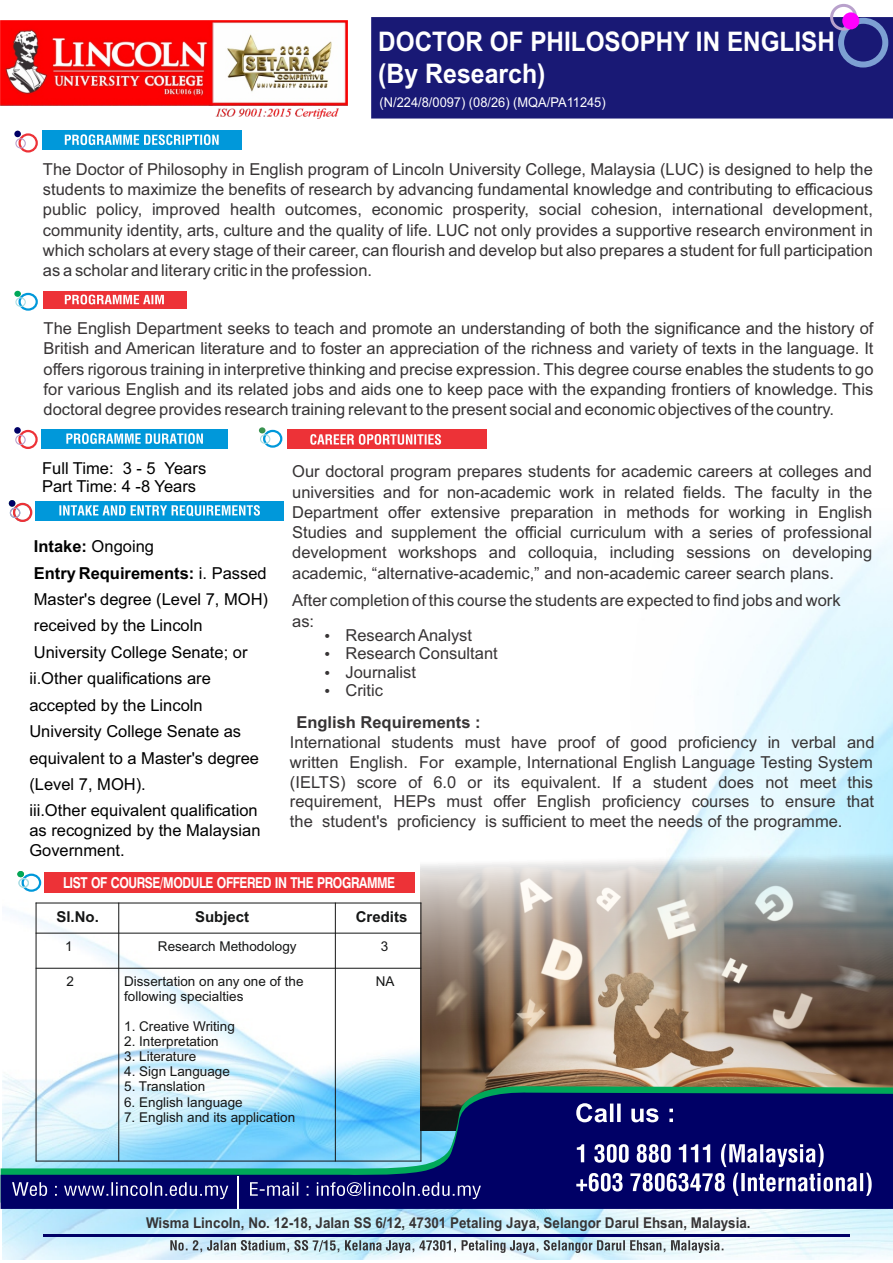
<style>
.page{position:relative;width:893px;height:1263px;background:#fff}
.page>*{position:absolute;margin:0;border:0;box-sizing:border-box;transform-origin:0 0}
.t1{font:700 27px/31.8px "Arial";color:#fff;scale:.9 1}
.t2{font:16.5px/20.2px "Arial";color:#373435;text-align:justify}
.t3{font:16.5px/26.4px "Arial";color:#000}
.t4{font:700 16.5px "Arial";color:#373435}
.t5{font:700 15px "Swiss 721 BT";letter-spacing:-.04em;color:#fff;scale:.81 1}
.t6{font:700 15px "Arial";color:#151616}
.t7{font:700 14.85px "Arial";color:#373435;scale:.9 1}
.t8{font:13.5px/15.1px "Arial";color:#151616}
.t9{font:13.5px "Arial";color:#fff;scale:.95 1}
.s1{font-weight:700}
</style>
<div class="page">
<img style="left:3px;top:508px;width:890px;height:752px">
<img style="left:421px;top:828px;width:472px;height:255px">
<div style="left:371px;top:17px;width:522px;height:101px;background:#191975"></div>
<div style="left:42px;top:131px;width:199px;height:19px;background:#0098da"></div>
<svg style="left:65px;top:134px;width:154px;height:11px"></svg>
<div style="left:43px;top:291px;width:144px;height:18px;background:#ed3237"></div>
<svg style="left:65px;top:295px;width:99px;height:9px"></svg>
<svg style="left:170px;top:1240px;width:553px;height:13px;background:#a8b8be"></svg>
<hr style="left:44px;top:1234px;width:806px;height:2px;background:#006">
<svg style="left:2px;top:1083px;width:891px;height:7px"></svg>
<svg style="left:1px;top:1090px;width:892px;height:119px;background:#4265a1"></svg>
<svg style="left:576px;top:1103px;width:97px;height:19px"></svg>
<svg style="left:576px;top:1144px;width:296px;height:52px"></svg>
<svg style="left:250px;top:1182px;width:231px;height:17px;background:#353585"></svg>
<svg style="left:12px;top:1182px;width:216px;height:17px;background:#343485"></svg>
<hr style="left:237px;top:1175px;width:2px;height:33px;background:#fefefe">
<div style="left:18px;top:293px;width:20px;height:18px;border:2px solid #0098da;border-radius:50%"></div>
<div style="left:15px;top:297px;width:11px;height:10px;border:1px solid #aadee5;border-radius:50%"></div>
<div style="left:14px;top:291px;width:7px;height:6px;background:#00a859;border-radius:50%"></div>
<div style="left:18px;top:133px;width:20px;height:20px;border:2px solid #ed3237;border-radius:50%"></div>
<div style="left:15px;top:138px;width:11px;height:10px;border:1px solid #b9a1cc;border-radius:50%"></div>
<div style="left:14px;top:131px;width:7px;height:6px;background:#006;border-radius:50%"></div>
<div style="left:838px;top:18px;width:50px;height:50px;border:6px solid #7da0d3;border-radius:50%"></div>
<div style="left:830px;top:4px;width:27px;height:27px;border:3px solid #b9a1cc;border-radius:50%"></div>
<div style="left:842px;top:12px;width:17px;height:17px;background:#f0f;border-radius:50%"></div>
<div style="left:41px;top:429px;width:187px;height:20px;background:#0098da"></div>
<svg style="left:66px;top:433px;width:137px;height:11px"></svg>
<div style="left:18px;top:430px;width:20px;height:19px;border:2px solid #ed3237;border-radius:50%"></div>
<div style="left:15px;top:435px;width:11px;height:10px;border:1px solid #b9a1cc;border-radius:50%"></div>
<div style="left:14px;top:427px;width:7px;height:7px;background:#006;border-radius:50%"></div>
<div style="left:288px;top:430px;width:199px;height:19px;background:#ed3237"></div>
<svg style="left:310px;top:434px;width:131px;height:11px"></svg>
<div style="left:263px;top:430px;width:19px;height:18px;border:2px solid #0098da;border-radius:50%"></div>
<div style="left:260px;top:434px;width:10px;height:10px;border:1px solid #aadee5;border-radius:50%"></div>
<svg style="left:259px;top:427px;width:6px;height:6px"></svg>
<div style="left:35px;top:501px;width:249px;height:19px;background:#0098da"></div>
<svg style="left:59px;top:505px;width:201px;height:11px"></svg>
<div style="left:13px;top:503px;width:19px;height:19px;border:2px solid #ed3237;border-radius:50%"></div>
<div style="left:10px;top:508px;width:10px;height:10px;border:1px solid #b9a1cc;border-radius:50%"></div>
<div style="left:9px;top:500px;width:6px;height:7px;background:#006;border-radius:50%"></div>
<div style="left:44px;top:872px;width:371px;height:20px;background:#ed3237"></div>
<div style="left:22px;top:874px;width:19px;height:18px;border:2px solid #0098da;border-radius:50%"></div>
<div style="left:18px;top:878px;width:11px;height:10px;border:1px solid #aadee5;border-radius:50%"></div>
<div style="left:17px;top:871px;width:7px;height:6px;background:#00a859;border-radius:50%"></div>
<img style="left:0;top:20px;width:348px;height:99px">
<hr style="left:36px;top:902px;width:1px;height:259px;background:#151616">
<hr style="left:118px;top:902px;width:1px;height:259px;background:#151616">
<hr style="left:335px;top:902px;width:1px;height:259px;background:#151616">
<hr style="left:420px;top:902px;width:1px;height:259px;background:#151616">
<hr style="left:36px;top:1161px;width:385px;height:1px;background:#151616">
<hr style="left:36px;top:968px;width:385px;height:1px;background:#151616">
<hr style="left:36px;top:933px;width:385px;height:1px;background:#151616">
<hr style="left:36px;top:902px;width:385px;height:1px;background:#151616">
<svg style="left:325px;top:634px;width:4px;height:4px"></svg>
<svg style="left:325px;top:652px;width:4px;height:4px"></svg>
<svg style="left:325px;top:671px;width:4px;height:4px"></svg>
<svg style="left:325px;top:689px;width:4px;height:4px"></svg>
<h1 class="t1" style="left:378px;top:28px;width:509px">DOCTOR OF PHILOSOPHY IN ENGLISH (By Research)</h1>
<p class="t9" style="left:380px;top:98px;width:239px">(N/224/8/0097) (08/26) (MQA/PA11245)</p>
<p class="t2" style="left:43px;top:160px;width:831px">The Doctor of Philosophy in English program of Lincoln University College, Malaysia (LUC) is designed to help the students to maximize the benefits of research by advancing fundamental knowledge and contributing to efficacious public policy, improved health outcomes, economic prosperity, social cohesion, international development, community identity, arts, culture and the quality of life. LUC not only provides a supportive research environment in which scholars at every stage of their career, can flourish and develop but also prepares a student for full participation as a scholar and literary critic in the profession.</p>
<p class="t2" style="left:44px;top:320px;width:831px">The English Department seeks to teach and promote an understanding of both the significance and the history of British and American literature and to foster an appreciation of the richness and variety of texts in the language. It offers rigorous training in interpretive thinking and precise expression. This degree course enables the students to go for various English and its related jobs and aids one to keep pace with the expanding frontiers of knowledge. This doctoral degree provides research training relevant to the present social and economic objectives of the country.</p>
<p class="t3" style="left:42px;top:460px;width:166px;line-height:18.5px">Full Time: 3 - 5 Years<br>Part Time: 4 -8 Years</p>
<p class="t2" style="left:292px;top:463px;width:582px">Our doctoral program prepares students for academic careers at colleges and universities and for non-academic work in related fields. The faculty in the Department offer extensive preparation in methods for working in English Studies and supplement the official curriculum with a series of professional development workshops and colloquia, including sessions on developing academic, “alternative-academic,” and non-academic career search plans.</p>
<p class="t2" style="left:292px;top:592px;width:550px">After completion of this course the students are expected to find jobs and work as:</p>
<p class="t2" style="left:345px;top:627px;width:154px;line-height:18.5px;text-align:left">Research Analyst<br>Research Consultant<br>Journalist<br>Critic</p>
<p class="t4" style="left:296px;top:716px;width:186px">English Requirements :</p>
<p class="t2" style="left:290px;top:734px;width:586px;line-height:19.8px">International students must have proof of good proficiency in verbal and written English. For example, International English Language Testing System (IELTS) score of 6.0 or its equivalent. If a student does not meet this requirement, HEPs must offer English proficiency courses to ensure that the student's proficiency is sufficient to meet the needs of the programme.</p>
<p class="t3" style="left:29px;top:535px;width:240px"><span class="s1">Intake:</span> Ongoing<br><span class="s1">Entry Requirements:</span> i. Passed<br>Master's degree (Level 7, MOH) received by the Lincoln<br>University College Senate; or ii.Other qualifications are accepted by the Lincoln<br>University College Senate as equivalent to a Master's degree (Level 7, MOH).<br>iii.Other equivalent qualification</p>
<p class="t3" style="left:29px;top:822px;width:233px;line-height:19.8px">as recognized by the Malaysian<br>Government.</p>
<p class="t5" style="left:63px;top:877px;width:411px">LIST OF COURSE/MODULE OFFERED IN THE PROGRAMME</p>
<p class="t6" style="left:56px;top:911px;width:44px">Sl.No.</p>
<p class="t6" style="left:195px;top:911px;width:56px">Subject</p>
<p class="t6" style="left:356px;top:911px;width:53px">Credits</p>
<p class="t8" style="left:65px;top:940px;width:9px">1</p>
<p class="t8" style="left:158px;top:940px;width:140px">Research Methodology</p>
<p class="t8" style="left:381px;top:940px;width:9px">3</p>
<p class="t8" style="left:66px;top:975px;width:9px">2</p>
<p class="t8" style="left:124px;top:975px;width:181px">Dissertation on any one of the following specialties</p>
<p class="t8" style="left:124px;top:1020px;width:112px">1. Creative Writing</p>
<p class="t8" style="left:124px;top:1035px;width:96px">2. Interpretation</p>
<p class="t8" style="left:124px;top:1050px;width:74px">3. Literature</p>
<p class="t8" style="left:124px;top:1065px;width:107px">4. Sign Language</p>
<p class="t8" style="left:124px;top:1080px;width:83px">5. Translation</p>
<p class="t8" style="left:124px;top:1095px;width:120px">6. English language</p>
<p class="t8" style="left:124px;top:1110px;width:173px">7. English and its application</p>
<p class="t8" style="left:376px;top:975px;width:20px">NA</p>
<p class="t7" style="left:146px;top:1217px;width:673px">Wisma Lincoln, No. 12-18, Jalan SS 6/12, 47301 Petaling Jaya, Selangor Darul Ehsan, Malaysia.</p>
</div>
